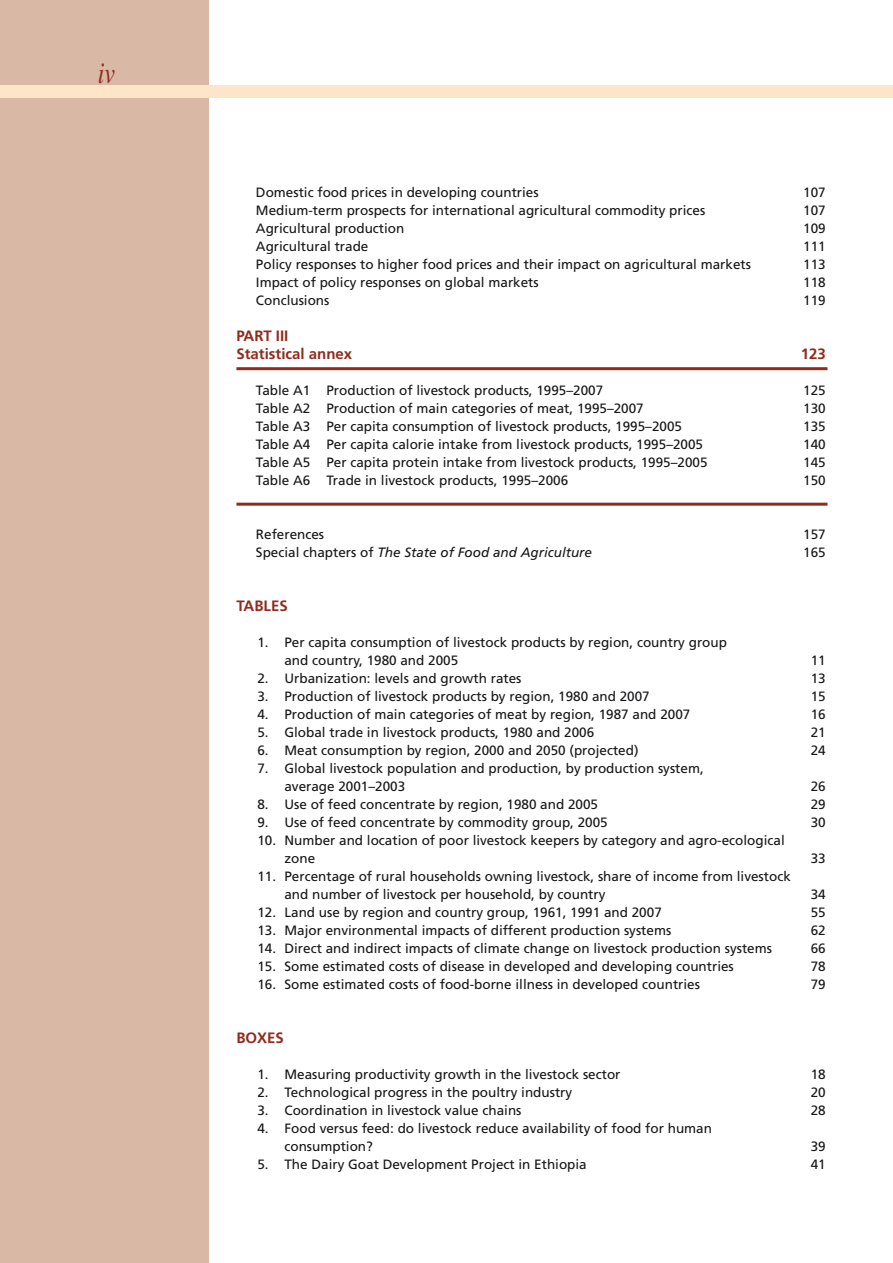
<style>
.page{position:relative;width:893px;height:1263px;background:#fff}
.page>*{position:absolute;margin:0;border:0;box-sizing:border-box;transform-origin:0 0}
.t1{font:italic 30px "Times";color:#8f2c1d;scale:.8 1}
.t2{font:700 15px/18px "Frutiger LT Std";color:#8f2c1d}
.t3{font:13.5px/18px "Frutiger LT Std";color:#161619}
.t4{font:italic 13.5px "Frutiger LT Std";color:#161619}
.s1{font-style:normal}
</style>
<div class="page">
<div style="left:0;top:0;width:208px;height:1263px;background:#dab8a6"></div>
<div style="left:0;top:85px;width:893px;height:13px;background:#fde5ca"></div>
<hr style="left:236px;top:367px;width:591px;height:3px;background:#8f2c1d">
<hr style="left:236px;top:503px;width:591px;height:3px;background:#8f2c1d">
<h1 class="t1" style="left:98px;top:62px;width:23px">iv</h1>
<p class="t3" style="left:256px;top:184px;width:284px">Domestic food prices in developing countries</p>
<p class="t3" style="left:803px;top:184px;width:24px">107</p>
<p class="t3" style="left:256px;top:202px;width:451px">Medium-term prospects for international agricultural commodity prices</p>
<p class="t3" style="left:803px;top:202px;width:24px">107</p>
<p class="t3" style="left:256px;top:220px;width:150px">Agricultural production</p>
<p class="t3" style="left:803px;top:220px;width:24px">109</p>
<p class="t3" style="left:256px;top:238px;width:114px">Agricultural trade</p>
<p class="t3" style="left:803px;top:238px;width:24px">111</p>
<p class="t3" style="left:256px;top:256px;width:497px">Policy responses to higher food prices and their impact on agricultural markets</p>
<p class="t3" style="left:803px;top:256px;width:24px">113</p>
<p class="t3" style="left:256px;top:274px;width:284px">Impact of policy responses on global markets</p>
<p class="t3" style="left:803px;top:274px;width:24px">118</p>
<p class="t3" style="left:256px;top:292px;width:75px">Conclusions</p>
<p class="t3" style="left:803px;top:292px;width:24px">119</p>
<p class="t2" style="left:236px;top:327px;width:117px">PART III<br>Statistical annex</p>
<p class="t2" style="left:801px;top:345px;width:27px">123</p>
<p class="t3" style="left:256px;top:382px;width:349px">Table A1 Production of livestock products, 1995–2007</p>
<p class="t3" style="left:803px;top:382px;width:24px">125</p>
<p class="t3" style="left:256px;top:400px;width:389px">Table A2 Production of main categories of meat, 1995–2007</p>
<p class="t3" style="left:803px;top:400px;width:24px">130</p>
<p class="t3" style="left:256px;top:418px;width:428px">Table A3 Per capita consumption of livestock products, 1995–2005</p>
<p class="t3" style="left:803px;top:418px;width:24px">135</p>
<p class="t3" style="left:256px;top:436px;width:449px">Table A4 Per capita calorie intake from livestock products, 1995–2005</p>
<p class="t3" style="left:803px;top:436px;width:24px">140</p>
<p class="t3" style="left:256px;top:454px;width:453px">Table A5 Per capita protein intake from livestock products, 1995–2005</p>
<p class="t3" style="left:803px;top:454px;width:24px">145</p>
<p class="t3" style="left:256px;top:472px;width:314px">Table A6 Trade in livestock products, 1995–2006</p>
<p class="t3" style="left:803px;top:472px;width:24px">150</p>
<p class="t3" style="left:256px;top:526px;width:70px">References</p>
<p class="t3" style="left:803px;top:526px;width:24px">157</p>
<p class="t4" style="left:256px;top:546px;width:338px"><span class="s1">Special chapters of</span> The State of Food and Agriculture</p>
<p class="t3" style="left:803px;top:544px;width:24px">165</p>
<p class="t2" style="left:236px;top:597px;width:53px">TABLES</p>
<p class="t3" style="left:284px;top:634px;width:444px;text-indent:-27px">1. Per capita consumption of livestock products by region, country group and country, 1980 and 2005</p>
<p class="t3" style="left:811px;top:652px;width:17px">11</p>
<p class="t3" style="left:257px;top:670px;width:266px">2. Urbanization: levels and growth rates</p>
<p class="t3" style="left:811px;top:670px;width:17px">13</p>
<p class="t3" style="left:257px;top:688px;width:394px">3. Production of livestock products by region, 1980 and 2007</p>
<p class="t3" style="left:811px;top:688px;width:17px">15</p>
<p class="t3" style="left:257px;top:706px;width:434px">4. Production of main categories of meat by region, 1987 and 2007</p>
<p class="t3" style="left:811px;top:706px;width:17px">16</p>
<p class="t3" style="left:257px;top:724px;width:338px">5. Global trade in livestock products, 1980 and 2006</p>
<p class="t3" style="left:811px;top:724px;width:17px">21</p>
<p class="t3" style="left:257px;top:742px;width:383px">6. Meat consumption by region, 2000 and 2050 (projected)</p>
<p class="t3" style="left:811px;top:742px;width:17px">24</p>
<p class="t3" style="left:284px;top:760px;width:421px;text-indent:-27px">7. Global livestock population and production, by production system, average 2001–2003</p>
<p class="t3" style="left:811px;top:777px;width:17px">26</p>
<p class="t3" style="left:257px;top:795px;width:342px">8. Use of feed concentrate by region, 1980 and 2005</p>
<p class="t3" style="left:811px;top:795px;width:17px">29</p>
<p class="t3" style="left:257px;top:813px;width:352px">9. Use of feed concentrate by commodity group, 2005</p>
<p class="t3" style="left:811px;top:813px;width:17px">30</p>
<p class="t3" style="left:284px;top:831px;width:502px;text-indent:-27px">10. Number and location of poor livestock keepers by category and agro-ecological zone</p>
<p class="t3" style="left:811px;top:849px;width:17px">33</p>
<p class="t3" style="left:284px;top:867px;width:508px;text-indent:-27px">11. Percentage of rural households owning livestock, share of income from livestock and number of livestock per household, by country</p>
<p class="t3" style="left:811px;top:885px;width:17px">34</p>
<p class="t3" style="left:257px;top:903px;width:406px">12. Land use by region and country group, 1961, 1991 and 2007</p>
<p class="t3" style="left:811px;top:903px;width:17px">55</p>
<p class="t3" style="left:257px;top:921px;width:415px">13. Major environmental impacts of different production systems</p>
<p class="t3" style="left:811px;top:921px;width:17px">62</p>
<p class="t3" style="left:257px;top:939px;width:516px">14. Direct and indirect impacts of climate change on livestock production systems</p>
<p class="t3" style="left:811px;top:939px;width:17px">66</p>
<p class="t3" style="left:257px;top:957px;width:478px">15. Some estimated costs of disease in developed and developing countries</p>
<p class="t3" style="left:811px;top:957px;width:17px">78</p>
<p class="t3" style="left:257px;top:975px;width:444px">16. Some estimated costs of food-borne illness in developed countries</p>
<p class="t3" style="left:811px;top:975px;width:17px">79</p>
<p class="t2" style="left:236px;top:1029px;width:49px">BOXES</p>
<p class="t3" style="left:257px;top:1066px;width:365px">1. Measuring productivity growth in the livestock sector</p>
<p class="t3" style="left:811px;top:1066px;width:17px">18</p>
<p class="t3" style="left:257px;top:1083px;width:316px">2. Technological progress in the poultry industry</p>
<p class="t3" style="left:811px;top:1083px;width:17px">20</p>
<p class="t3" style="left:257px;top:1101px;width:266px">3. Coordination in livestock value chains</p>
<p class="t3" style="left:811px;top:1101px;width:17px">28</p>
<p class="t3" style="left:284px;top:1119px;width:429px;text-indent:-27px">4. Food versus feed: do livestock reduce availability of food for human consumption?</p>
<p class="t3" style="left:811px;top:1137px;width:17px">39</p>
<p class="t3" style="left:257px;top:1155px;width:331px">5. The Dairy Goat Development Project in Ethiopia</p>
<p class="t3" style="left:811px;top:1155px;width:17px">41</p>
</div>
